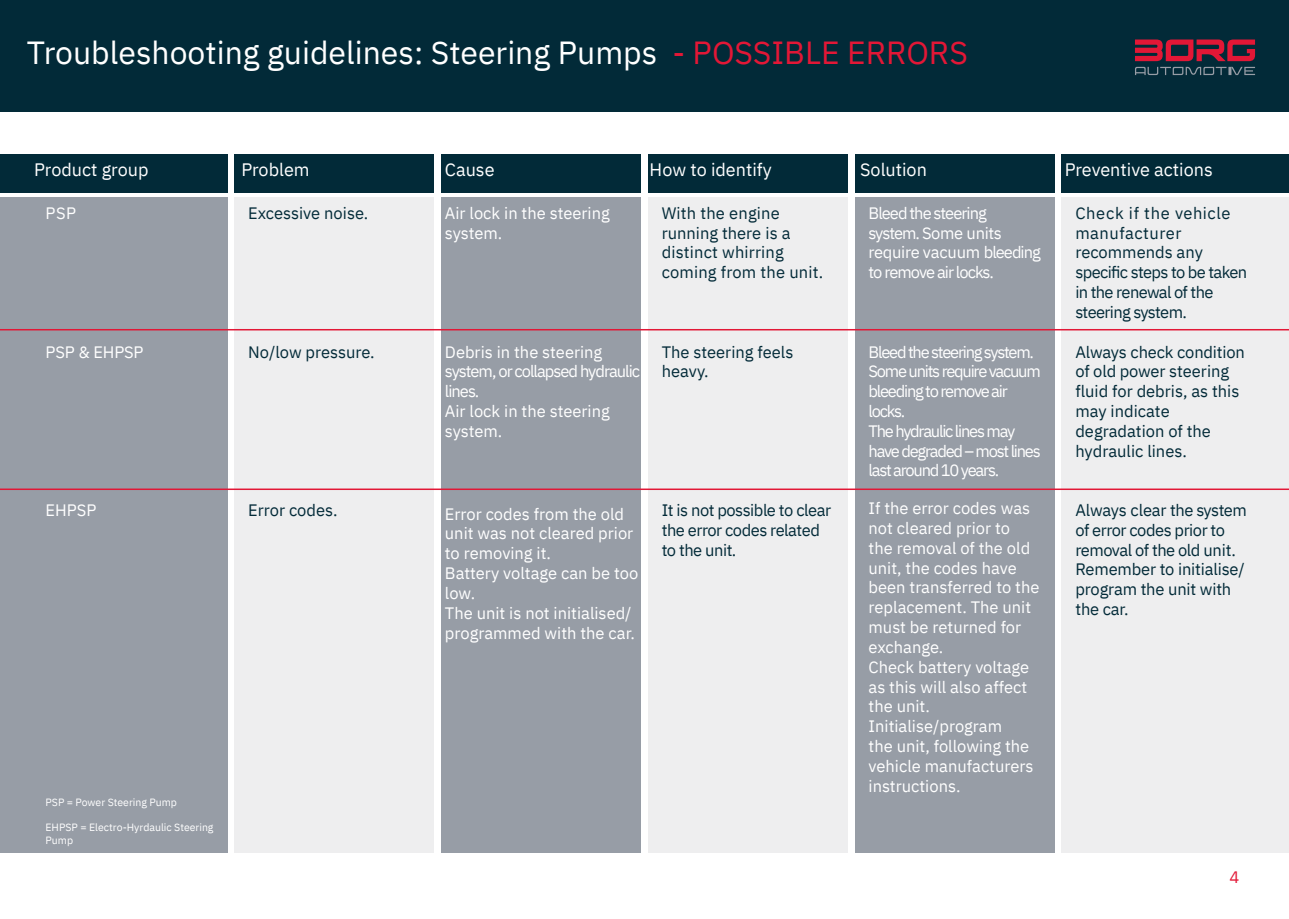
<style>
.page{position:relative;width:1289px;height:919px;background:#fff}
.page>*{position:absolute;margin:0;border:0;box-sizing:border-box;transform-origin:0 0}
.t1{font:31.95px "IBM Plex Sans";color:#fff}
.t2{font:18px "IBM Plex Sans";color:#fff}
.t3{font:16.5px/19.8px "IBM Plex Sans";color:#fff}
.t4{font:16.5px/19.8px "IBM Plex Sans";letter-spacing:-.01em;color:#022a38}
.t5{font:16.5px/19.8px "IBM Plex Sans";letter-spacing:-.075em;color:#fff}
.t6{font:16.5px/19.8px "IBM Plex Sans";letter-spacing:-.06em;color:#fff}
.t7{font:16.5px/19.8px "IBM Plex Sans";letter-spacing:-.03em;color:#022a38}
.t8{font:16.5px/19.8px "IBM Plex Sans";letter-spacing:-.04em;color:#022a38}
.t9{font:16.5px/19.8px "IBM Plex Sans";letter-spacing:.01em;color:#022a38}
.t10{font:16.5px "IBM Plex Sans";color:#e21736}
.t11{font:10.5px/12.6px "IBM Plex Sans";color:#fff}
.s1{color:#e21736}
</style>
<div class="page">
<div style="left:0;top:0;width:1288px;height:111px;background:#022a38"></div>
<svg style="left:1135px;top:67px;width:119px;height:8px"></svg>
<svg style="left:1135px;top:39px;width:119px;height:22px"></svg>
<div style="left:234px;top:154px;width:200px;height:38px;background:#022a38"></div>
<div style="left:441px;top:154px;width:200px;height:38px;background:#022a38"></div>
<div style="left:648px;top:154px;width:199px;height:38px;background:#022a38"></div>
<div style="left:854px;top:154px;width:200px;height:38px;background:#022a38"></div>
<div style="left:1061px;top:154px;width:227px;height:38px;background:#022a38"></div>
<div style="left:0;top:154px;width:227px;height:38px;background:#022a38"></div>
<div style="left:0;top:197px;width:227px;height:655px;background:#979da6"></div>
<div style="left:234px;top:197px;width:200px;height:655px;background:#eeeeef"></div>
<div style="left:441px;top:197px;width:200px;height:655px;background:#979da6"></div>
<div style="left:648px;top:197px;width:199px;height:655px;background:#eeeeef"></div>
<div style="left:854px;top:197px;width:200px;height:655px;background:#979da6"></div>
<div style="left:1061px;top:197px;width:227px;height:655px;background:#eeeeef"></div>
<hr style="left:0;top:329px;width:1288px;height:1px;background:#e21736">
<hr style="left:0;top:488px;width:1288px;height:2px;background:#e21736">
<p class="t1" style="left:27px;top:29px;width:942px">Troubleshooting guidelines: Steering Pumps <span class="s1">- POSSIBLE ERRORS</span></p>
<p class="t2" style="left:34px;top:156px;width:116px">Product group</p>
<p class="t2" style="left:241px;top:156px;width:70px">Problem</p>
<p class="t2" style="left:445px;top:156px;width:51px">Cause</p>
<p class="t2" style="left:649px;top:156px;width:124px">How to identify</p>
<p class="t2" style="left:860px;top:156px;width:68px">Solution</p>
<p class="t2" style="left:1064px;top:156px;width:150px">Preventive actions</p>
<p class="t3" style="left:46px;top:202px;width:32px">PSP</p>
<p class="t4" style="left:248px;top:202px;width:122px">Excessive noise.</p>
<p class="t3" style="left:445px;top:202px;width:166px">Air lock in the steering system.</p>
<p class="t9" style="left:661px;top:202px;width:163px">With the engine running there is a distinct whirring coming from the unit.</p>
<p class="t6" style="left:868px;top:202px;width:174px">Bleed the steering system. Some units require vacuum bleeding to remove air locks.</p>
<p class="t8" style="left:1075px;top:202px;width:173px">Check if the vehicle manufacturer recommends any specific steps to be taken in the renewal of the steering system.</p>
<p class="t4" style="left:1075px;top:340px;width:171px">Always check condition of old power steering fluid for debris, as this may indicate degradation of the hydraulic lines.</p>
<p class="t4" style="left:248px;top:340px;width:128px">No/low pressure.</p>
<p class="t6" style="left:445px;top:340px;width:197px">Debris in the steering system, or collapsed hydraulic lines.</p>
<p class="t3" style="left:445px;top:400px;width:166px">Air lock in the steering system.</p>
<p class="t4" style="left:661px;top:340px;width:133px">The steering feels heavy.</p>
<p class="t5" style="left:868px;top:340px;width:174px">Bleed the steering system.<br>Some units require vacuum bleeding to remove air locks.</p>
<p class="t5" style="left:868px;top:419px;width:174px">The hydraulic lines may have degraded – most lines last around 10 years.</p>
<p class="t3" style="left:868px;top:497px;width:172px">If the error codes was not cleared prior to<br>the removal of the old unit, the codes have been transferred to the replacement. The unit must be returned for exchange.</p>
<p class="t3" style="left:868px;top:655px;width:162px">Check battery voltage as this will also affect the unit.</p>
<p class="t3" style="left:868px;top:715px;width:166px">Initialise/program<br>the unit, following the vehicle manufacturers instructions.</p>
<p class="t3" style="left:46px;top:340px;width:100px">PSP &amp; EHPSP</p>
<p class="t4" style="left:248px;top:499px;width:91px">Error codes.</p>
<p class="t7" style="left:661px;top:499px;width:171px">It is not possible to clear the error codes related to the unit.</p>
<p class="t7" style="left:1075px;top:499px;width:173px">Always clear the system of error codes prior to removal of the old unit.</p>
<p class="t4" style="left:1075px;top:558px;width:171px">Remember to initialise/ program the unit with the car.</p>
<p class="t3" style="left:46px;top:499px;width:52px">EHPSP</p>
<p class="t3" style="left:445px;top:502px;width:190px">Error codes from the old unit was not cleared prior to removing it.</p>
<p class="t3" style="left:445px;top:562px;width:195px">Battery voltage can be too low.</p>
<p class="t3" style="left:445px;top:601px;width:191px">The unit is not initialised/ programmed with the car.</p>
<p class="t11" style="left:46px;top:795px;width:133px">PSP = Power Steering Pump</p>
<p class="t11" style="left:46px;top:820px;width:169px">EHPSP = Electro-Hyrdaulic Steering<br>Pump</p>
<p class="t10" style="left:1229px;top:864px;width:11px">4</p>
</div>
